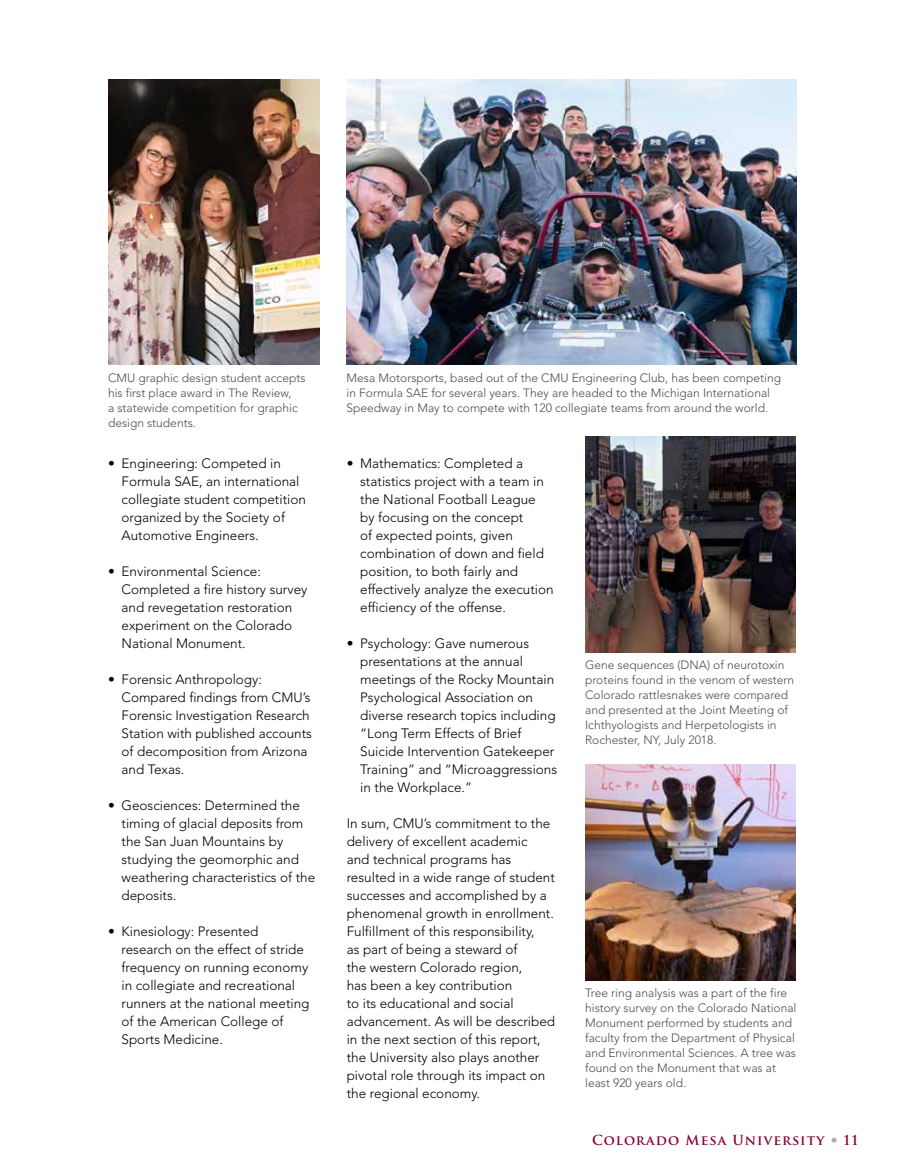
<style>
.page{position:relative;width:905px;height:1175px;background:#fff}
.page>*{position:absolute;margin:0;border:0;box-sizing:border-box;transform-origin:0 0}
.t1{font:300 13.5px/18px "Avenir";color:#000}
.t2{font:700 13.5px "Trajan Pro";letter-spacing:.08em;color:#860038}
.t3{font:300 12px/15px "Avenir";color:#4d4d4f}
.s1{font-family:"Avenir";font-weight:300;color:#b5a99a}
</style>
<div class="page">
<img style="left:108px;top:80px;width:212px;height:284px">
<img style="left:346px;top:80px;width:450px;height:284px">
<img style="left:585px;top:436px;width:210px;height:216px">
<img style="left:585px;top:764px;width:210px;height:216px">
<p class="t3" style="left:108px;top:370px;width:199px">CMU graphic design student accepts his first place award in The Review,<br>a statewide competition for graphic design students.</p>
<p class="t3" style="left:346px;top:370px;width:436px">Mesa Motorsports, based out of the CMU Engineering Club, has been competing in Formula SAE for several years. They are headed to the Michigan International<br>Speedway in May to compete with 120 collegiate teams from around the world.</p>
<p class="t1" style="left:122px;top:454px;width:186px;text-indent:-14px">• Engineering: Competed in<br>Formula SAE, an international collegiate student competition organized by the Society of<br>Automotive Engineers.</p>
<p class="t1" style="left:122px;top:562px;width:187px;text-indent:-14px">• Environmental Science:<br>Completed a fire history survey and revegetation restoration experiment on the Colorado<br>National Monument.</p>
<p class="t1" style="left:122px;top:670px;width:192px;text-indent:-14px">• Forensic Anthropology:<br>Compared findings from CMU’s<br>Forensic Investigation Research<br>Station with published accounts of decomposition from Arizona and Texas.</p>
<p class="t1" style="left:122px;top:796px;width:195px;text-indent:-14px">• Geosciences: Determined the timing of glacial deposits from the San Juan Mountains by studying the geomorphic and weathering characteristics of the deposits.</p>
<p class="t1" style="left:122px;top:922px;width:189px;text-indent:-14px">• Kinesiology: Presented research on the effect of stride frequency on running economy in collegiate and recreational runners at the national meeting of the American College of<br>Sports Medicine.</p>
<p class="t1" style="left:360px;top:454px;width:195px;text-indent:-14px">• Mathematics: Completed a statistics project with a team in the National Football League<br>by focusing on the concept<br>of expected points, given combination of down and field position, to both fairly and effectively analyze the execution efficiency of the offense.</p>
<p class="t1" style="left:360px;top:634px;width:198px;text-indent:-14px">• Psychology: Gave numerous presentations at the annual meetings of the Rocky Mountain<br>Psychological Association on diverse research topics including “Long Term Effects of Brief<br>Suicide Intervention Gatekeeper<br>Training” and “Microaggressions in the Workplace.”</p>
<p class="t1" style="left:347px;top:814px;width:210px">In sum, CMU’s commitment to the delivery of excellent academic<br>and technical programs has resulted in a wide range of student successes and accomplished by a phenomenal growth in enrollment.<br>Fulfillment of this responsibility,<br>as part of being a steward of<br>the western Colorado region,<br>has been a key contribution<br>to its educational and social advancement. As will be described in the next section of this report, the University also plays another pivotal role through its impact on the regional economy.</p>
<p class="t3" style="left:585px;top:657px;width:211px">Gene sequences (DNA) of neurotoxin proteins found in the venom of western Colorado rattlesnakes were compared and presented at the Joint Meeting of Ichthyologists and Herpetologists in Rochester, NY, July 2018.</p>
<p class="t3" style="left:585px;top:985px;width:213px">Tree ring analysis was a part of the fire history survey on the Colorado National Monument performed by students and faculty from the Department of Physical and Environmental Sciences. A tree was found on the Monument that was at least 920 years old.</p>
<p class="t2" style="left:592px;top:1131px;width:268px">Colorado Mesa University <span class="s1">•</span> 11</p>
</div>
